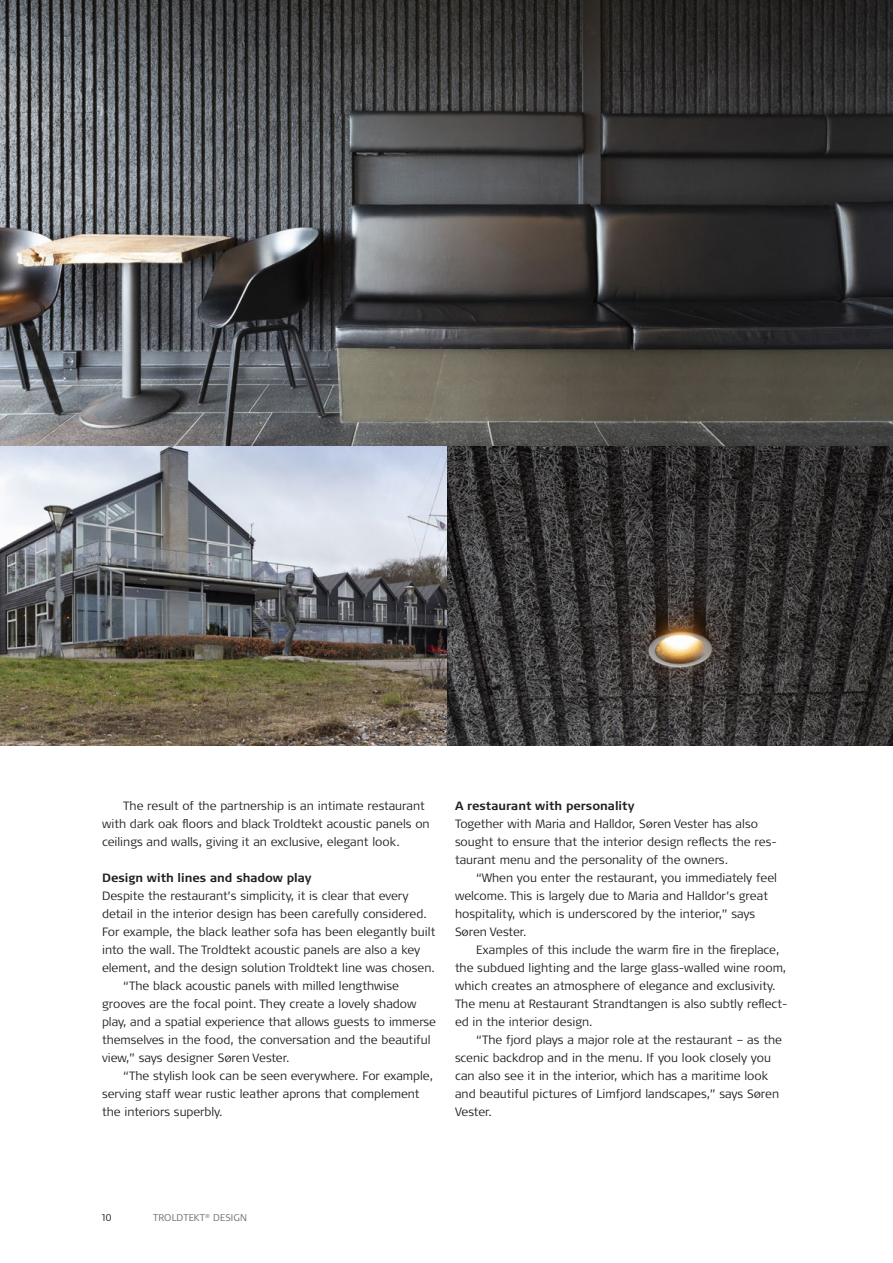
<style>
.page{position:relative;width:893px;height:1263px;background:#fff}
.page>*{position:absolute;margin:0;border:0;box-sizing:border-box;transform-origin:0 0}
.Brødtekst_indryk{font:300 12px/18px "Signa Pro";color:#231f20}
.Brødtekst{font:300 12px/18px "Signa Pro";color:#231f20}
.Mellemtittel{font:700 12px "Signa Pro";color:#231f20}
.t1{font:300 9.75px "Signa Pro";letter-spacing:.01em;color:#6c6d70}
.t2{font:300 9.75px "Signa Pro";color:#231f20}
</style>
<div class="page">
<img style="left:0;top:0;width:893px;height:745px">
<p class="Brødtekst_indryk" style="left:102px;top:796px;width:329px;text-indent:21px">The result of the partnership is an intimate restaurant with dark oak floors and black Troldtekt acoustic panels on ceilings and walls, giving it an exclusive, elegant look.</p>
<p class="Mellemtittel" style="left:102px;top:870px;width:211px">Design with lines and shadow play</p>
<p class="Brødtekst" style="left:102px;top:886px;width:335px">Despite the restaurant’s simplicity, it is clear that every detail in the interior design has been carefully considered.<br>For example, the black leather sofa has been elegantly built into the wall. The Troldtekt acoustic panels are also a key element, and the design solution Troldtekt line was chosen.</p>
<p class="Brødtekst_indryk" style="left:102px;top:976px;width:336px;text-indent:21px">“The black acoustic panels with milled lengthwise grooves are the focal point. They create a lovely shadow play, and a spatial experience that allows guests to immerse themselves in the food, the conversation and the beautiful view,” says designer Søren Vester.</p>
<p class="Brødtekst_indryk" style="left:102px;top:1066px;width:333px;text-indent:21px">“The stylish look can be seen everywhere. For example, serving staff wear rustic leather aprons that complement the interiors superbly.</p>
<p class="Mellemtittel" style="left:455px;top:798px;width:181px">A restaurant with personality</p>
<p class="Brødtekst" style="left:455px;top:814px;width:323px">Together with Maria and Halldor, Søren Vester has also sought to ensure that the interior design reflects the res&shy;taurant menu and the personality of the owners.</p>
<p class="Brødtekst_indryk" style="left:455px;top:868px;width:323px;text-indent:21px">“When you enter the restaurant, you immediately feel welcome. This is largely due to Maria and Halldor’s great hospitality, which is underscored by the interior,” says Søren Vester.</p>
<p class="Brødtekst_indryk" style="left:455px;top:940px;width:334px;text-indent:21px">Examples of this include the warm fire in the fireplace, the subdued lighting and the large glass-walled wine room, which creates an atmosphere of elegance and exclusivity.<br>The menu at Restaurant Strandtangen is also subtly reflect&shy;ed in the interior design.</p>
<p class="Brødtekst_indryk" style="left:455px;top:1030px;width:328px;text-indent:21px">“The fjord plays a major role at the restaurant – as the scenic backdrop and in the menu. If you look closely you can also see it in the interior, which has a maritime look and beautiful pictures of Limfjord landscapes,” says Søren Vester.</p>
<p class="t2" style="left:102px;top:1211px;width:11px">10</p>
<p class="t1" style="left:153px;top:1211px;width:95px">TROLDTEKT<sup>®</sup> DESIGN</p>
</div>
